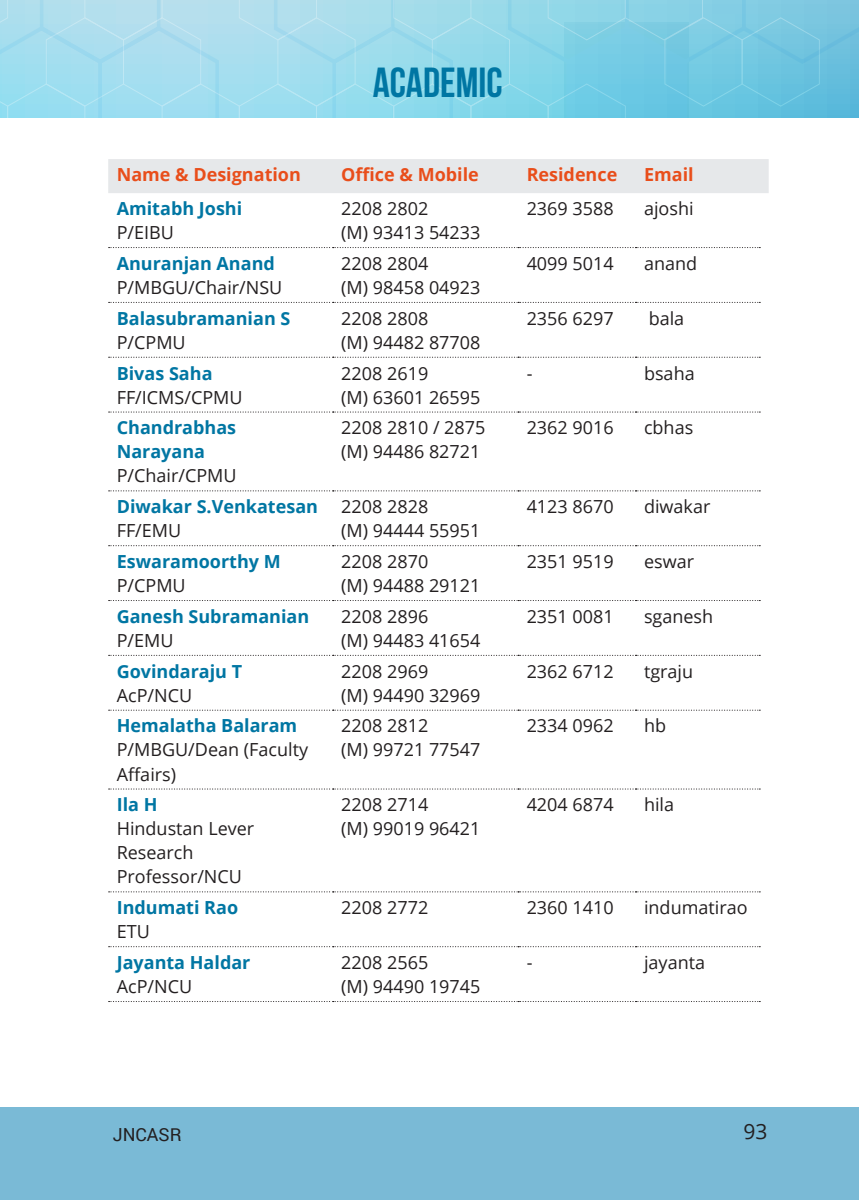
<style>
.page{position:relative;width:859px;height:1200px;background:#fff}
.page>*{position:absolute;margin:0;border:0;box-sizing:border-box;transform-origin:0 0}
.t1{font:42px "Bebas Neue";color:#0076a3}
.t2{font:21px "Open Sans";color:#231f20}
.t3{font:18px/24px "Open Sans";color:#231f20}
.t4{font:700 18px/24px "Open Sans";color:#0076a3}
.t5{font:700 18px "Open Sans";color:#e94e1b}
.t6{font:18px "Roboto";color:#231f20}
</style>
<div class="page">
<svg style="left:0;top:0;width:859px;height:117px;background:#90d5e9"></svg>
<div style="left:0;top:1107px;width:859px;height:92px;background:#7abad6"></div>
<div style="left:108px;top:159px;width:661px;height:34px;background:#e6e8ea"></div>
<svg style="left:109px;top:247px;width:651px;height:1px"></svg>
<svg style="left:109px;top:302px;width:651px;height:1px"></svg>
<svg style="left:109px;top:356px;width:651px;height:1px"></svg>
<svg style="left:109px;top:411px;width:651px;height:1px"></svg>
<svg style="left:109px;top:490px;width:651px;height:1px"></svg>
<svg style="left:109px;top:545px;width:651px;height:1px"></svg>
<svg style="left:109px;top:600px;width:651px;height:1px"></svg>
<svg style="left:109px;top:654px;width:651px;height:1px"></svg>
<svg style="left:109px;top:709px;width:651px;height:1px"></svg>
<svg style="left:109px;top:788px;width:651px;height:1px"></svg>
<svg style="left:109px;top:891px;width:651px;height:1px"></svg>
<p class="t1" style="left:373px;top:60px;width:131px">ACADEMIC</p>
<p class="t5" style="left:117px;top:162px;width:186px">Name &amp; Designation</p>
<p class="t5" style="left:341px;top:162px;width:139px">Office &amp; Mobile</p>
<p class="t5" style="left:527px;top:162px;width:92px">Residence</p>
<p class="t5" style="left:644px;top:162px;width:51px">Email</p>
<p class="t4" style="left:117px;top:196px;width:127px">Amitabh Joshi</p>
<p class="t3" style="left:117px;top:220px;width:59px">P/EIBU</p>
<p class="t3" style="left:527px;top:196px;width:89px">2369 3588</p>
<p class="t3" style="left:644px;top:196px;width:51px">ajoshi</p>
<p class="t3" style="left:341px;top:196px;width:89px">2208 2802</p>
<p class="t3" style="left:341px;top:220px;width:141px">(M) 93413 54233</p>
<p class="t4" style="left:117px;top:251px;width:160px">Anuranjan Anand</p>
<p class="t3" style="left:117px;top:275px;width:167px">P/MBGU/Chair/NSU</p>
<p class="t3" style="left:341px;top:251px;width:89px">2208 2804</p>
<p class="t3" style="left:341px;top:275px;width:141px">(M) 98458 04923</p>
<p class="t3" style="left:527px;top:251px;width:89px">4099 5014</p>
<p class="t3" style="left:644px;top:251px;width:55px">anand</p>
<p class="t4" style="left:117px;top:305px;width:175px">Balasubramanian S</p>
<p class="t3" style="left:117px;top:329px;width:70px">P/CPMU</p>
<p class="t3" style="left:341px;top:305px;width:89px">2208 2808</p>
<p class="t3" style="left:341px;top:329px;width:141px">(M) 94482 87708</p>
<p class="t3" style="left:527px;top:305px;width:89px">2356 6297</p>
<p class="t3" style="left:649px;top:305px;width:37px">bala</p>
<p class="t4" style="left:117px;top:360px;width:97px">Bivas Saha</p>
<p class="t3" style="left:117px;top:384px;width:127px">FF/ICMS/CPMU</p>
<p class="t3" style="left:341px;top:360px;width:89px">2208 2619</p>
<p class="t3" style="left:341px;top:384px;width:141px">(M) 63601 26595</p>
<p class="t3" style="left:527px;top:360px;width:7px">-</p>
<p class="t3" style="left:644px;top:360px;width:52px">bsaha</p>
<p class="t4" style="left:117px;top:415px;width:121px">Chandrabhas<br>Narayana</p>
<p class="t3" style="left:117px;top:463px;width:121px">P/Chair/CPMU</p>
<p class="t3" style="left:341px;top:415px;width:146px">2208 2810 / 2875</p>
<p class="t3" style="left:341px;top:439px;width:141px">(M) 94486 82721</p>
<p class="t3" style="left:527px;top:415px;width:89px">2362 9016</p>
<p class="t3" style="left:644px;top:415px;width:51px">cbhas</p>
<p class="t4" style="left:117px;top:494px;width:203px">Diwakar S.Venkatesan</p>
<p class="t3" style="left:117px;top:518px;width:66px">FF/EMU</p>
<p class="t3" style="left:341px;top:494px;width:89px">2208 2828</p>
<p class="t3" style="left:341px;top:518px;width:141px">(M) 94444 55951</p>
<p class="t3" style="left:527px;top:494px;width:89px">4123 8670</p>
<p class="t3" style="left:644px;top:494px;width:68px">diwakar</p>
<p class="t4" style="left:117px;top:549px;width:166px">Eswaramoorthy M</p>
<p class="t3" style="left:117px;top:573px;width:70px">P/CPMU</p>
<p class="t3" style="left:341px;top:549px;width:89px">2208 2870</p>
<p class="t3" style="left:341px;top:573px;width:141px">(M) 94488 29121</p>
<p class="t3" style="left:527px;top:549px;width:89px">2351 9519</p>
<p class="t3" style="left:644px;top:549px;width:52px">eswar</p>
<p class="t4" style="left:117px;top:603px;width:194px">Ganesh Subramanian</p>
<p class="t3" style="left:117px;top:627px;width:58px">P/EMU</p>
<p class="t3" style="left:341px;top:603px;width:89px">2208 2896</p>
<p class="t3" style="left:341px;top:627px;width:141px">(M) 94483 41654</p>
<p class="t3" style="left:527px;top:603px;width:89px">2351 0081</p>
<p class="t3" style="left:644px;top:603px;width:71px">sganesh</p>
<p class="t4" style="left:117px;top:658px;width:127px">Govindaraju T</p>
<p class="t3" style="left:117px;top:682px;width:77px">AcP/NCU</p>
<p class="t3" style="left:341px;top:658px;width:89px">2208 2969</p>
<p class="t3" style="left:341px;top:682px;width:141px">(M) 94490 32969</p>
<p class="t3" style="left:527px;top:658px;width:89px">2362 6712</p>
<p class="t3" style="left:644px;top:658px;width:51px">tgraju</p>
<p class="t4" style="left:117px;top:713px;width:182px">Hemalatha Balaram</p>
<p class="t3" style="left:117px;top:737px;width:193px">P/MBGU/Dean (Faculty<br>Affairs)</p>
<p class="t3" style="left:341px;top:713px;width:89px">2208 2812</p>
<p class="t3" style="left:341px;top:737px;width:141px">(M) 99721 77547</p>
<p class="t3" style="left:527px;top:713px;width:89px">2334 0962</p>
<p class="t3" style="left:644px;top:713px;width:24px">hb</p>
<p class="t4" style="left:117px;top:792px;width:42px">Ila H</p>
<p class="t3" style="left:117px;top:816px;width:139px">Hindustan Lever<br>Research</p>
<p class="t3" style="left:117px;top:864px;width:127px">Professor/NCU</p>
<p class="t3" style="left:341px;top:792px;width:89px">2208 2714</p>
<p class="t3" style="left:341px;top:816px;width:141px">(M) 99019 96421</p>
<p class="t3" style="left:527px;top:792px;width:89px">4204 6874</p>
<p class="t3" style="left:644px;top:792px;width:32px">hila</p>
<p class="t4" style="left:117px;top:894px;width:123px">Indumati Rao</p>
<p class="t3" style="left:117px;top:918px;width:35px">ETU</p>
<p class="t3" style="left:341px;top:894px;width:89px">2208 2772</p>
<p class="t3" style="left:527px;top:894px;width:89px">2360 1410</p>
<p class="t3" style="left:644px;top:894px;width:105px">indumatirao</p>
<p class="t4" style="left:117px;top:949px;width:135px">Jayanta Haldar</p>
<p class="t3" style="left:117px;top:973px;width:77px">AcP/NCU</p>
<p class="t3" style="left:341px;top:949px;width:89px">2208 2565</p>
<p class="t3" style="left:341px;top:973px;width:141px">(M) 94490 19745</p>
<p class="t3" style="left:527px;top:949px;width:7px">-</p>
<p class="t3" style="left:644px;top:949px;width:63px">jayanta</p>
<p class="t6" style="left:113px;top:1121px;width:70px">JNCASR</p>
<p class="t2" style="left:743px;top:1116px;width:26px">93</p>
</div>
